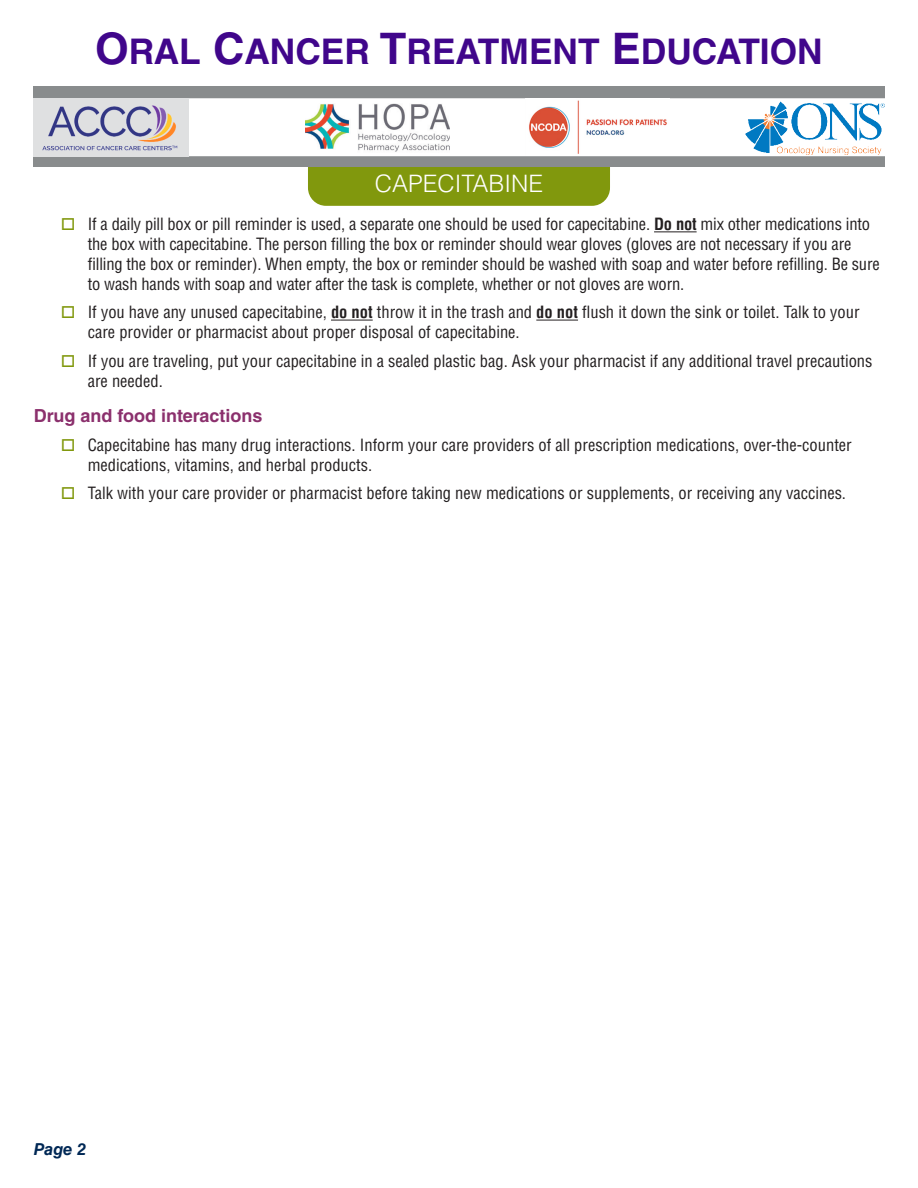
<style>
.page{position:relative;width:918px;height:1188px;background:#fff}
.page>*{position:absolute;margin:0;border:0;box-sizing:border-box;transform-origin:0 0}
.t1{font:700 35.4px "Helvetica LT Std";color:#40068b}
.t2{font:300 24px "Helvetica LT Std";color:#fff}
.subhead{font:700 18px "Helvetica LT Std";color:#8b306d}
.text{font:condensed 16.5px/19.8px "Helvetica LT Std";color:#231f20}
.t3{font:italic 700 16.5px "Helvetica LT Std";color:#002855}
.s1{font-size:43.5px}
.s2{color:#81980d}
.s3{font-weight:700}
</style>
<div class="page">
<div style="left:308px;top:139px;width:302px;height:67px;background:#81980d;border-radius:18px"></div>
<div style="left:34px;top:87px;width:850px;height:80px;background:#898c8d"></div>
<div style="left:34px;top:98px;width:852px;height:58px;background:#fff;border:2px solid #fff"></div>
<img style="left:305px;top:103px;width:145px;height:51px">
<img style="left:745px;top:100px;width:140px;height:54px">
<img style="left:525px;top:99px;width:145px;height:56px">
<img style="left:34px;top:98px;width:154px;height:58px">
<hr style="left:654px;top:231px;width:43px;height:1px;background:#231f20">
<hr style="left:331px;top:320px;width:42px;height:1px;background:#231f20">
<hr style="left:536px;top:320px;width:42px;height:1px;background:#231f20">
<h1 class="t1" style="left:95px;top:30px;width:729px"><span class="s1">O</span>RAL <span class="s1">C</span>ANCER <span class="s1">T</span>REATMENT <span class="s1">E</span>DUCATION</h1>
<h2 class="t2" style="left:375px;top:169px;width:170px">CAPECITABINE</h2>
<p class="text" style="left:88px;top:214px;width:793px;text-indent:-27px"><span class="s2">□</span> If a daily pill box or pill reminder is used, a separate one should be used for capecitabine. <span class="s3">Do not</span> mix other medications into the box with capecitabine. The person filling the box or reminder should wear gloves (gloves are not necessary if you are filling the box or reminder). When empty, the box or reminder should be washed with soap and water before refilling. Be sure to wash hands with soap and water after the task is complete, whether or not gloves are worn.</p>
<p class="text" style="left:88px;top:302px;width:773px;text-indent:-27px"><span class="s2">□</span> If you have any unused capecitabine, <span class="s3">do not</span> throw it in the trash and <span class="s3">do not</span> flush it down the sink or toilet. Talk to your care provider or pharmacist about proper disposal of capecitabine.</p>
<p class="text" style="left:88px;top:351px;width:786px;text-indent:-27px"><span class="s2">□</span> If you are traveling, put your capecitabine in a sealed plastic bag. Ask your pharmacist if any additional travel precautions are needed.</p>
<p class="subhead" style="left:34px;top:405px;width:230px">Drug and food interactions</p>
<p class="text" style="left:88px;top:435px;width:766px;text-indent:-27px"><span class="s2">□</span> Capecitabine has many drug interactions. Inform your care providers of all prescription medications, over-the-counter medications, vitamins, and herbal products.</p>
<p class="text" style="left:61px;top:483px;width:787px"><span class="s2">□</span> Talk with your care provider or pharmacist before taking new medications or supplements, or receiving any vaccines.</p>
<p class="t3" style="left:34px;top:1139px;width:54px">Page 2</p>
</div>
